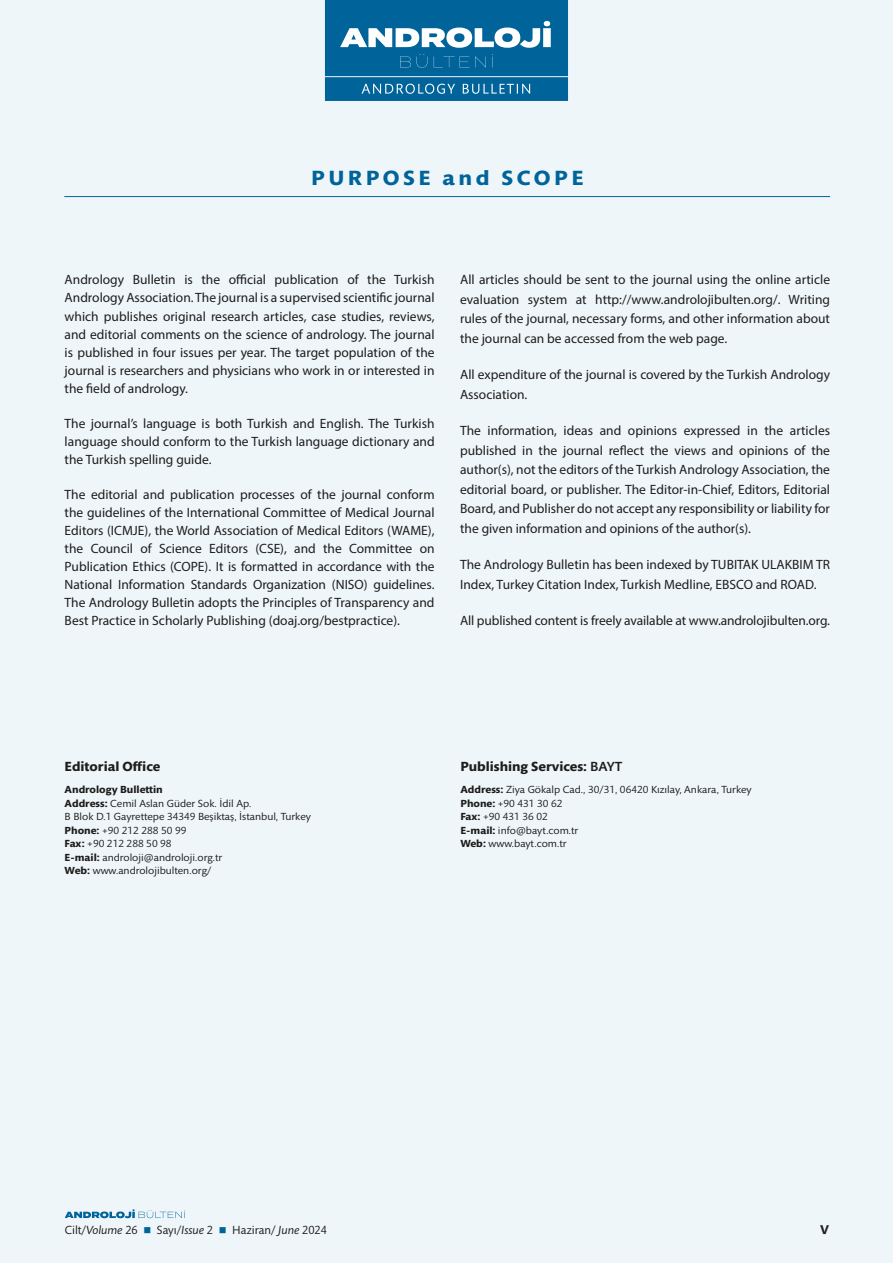
<style>
.page{position:relative;width:893px;height:1263px;background:#eff6fa}
.page>*{position:absolute;margin:0;border:0;box-sizing:border-box;transform-origin:0 0}
.t1{font:700 21px "Mundo Sans Std";letter-spacing:.15em;color:#00649a;scale:1.1 1}
.t2{font:500 18px "Mundo Sans Std";color:#1d1d1b}
.t3{font:13.5px/18px "Myriad Pro";color:#1d1d1b;text-align:justify}
.t4{font:700 13.5px "Mundo Sans Std";color:#1d1d1b;scale:1.05 1}
.t5{font:12px "Mundo Sans Std 3";color:#1d1d1b}
.t6{font:10.5px/13.5px "Mundo Sans Std";color:#1d1d1b;scale:1.05 1}
.s1{font-weight:700}
.s2{font-weight:500}
.s3{font-family:"Mundo Sans Std";font-style:italic}
.s4{color:#00649a}
</style>
<div class="page">
<svg style="left:65px;top:1209px;width:120px;height:9px"></svg>
<div style="left:326px;top:1px;width:241px;height:99px;background:#00649a"></div>
<div style="left:325px;top:0;width:243px;height:101px;border:1px solid #00649a"></div>
<hr style="left:325px;top:76px;width:243px;height:1px;background:#eff6fa">
<svg style="left:400px;top:54px;width:93px;height:14px"></svg>
<svg style="left:340px;top:21px;width:211px;height:27px"></svg>
<svg style="left:362px;top:84px;width:168px;height:10px"></svg>
<hr style="left:64px;top:196px;width:766px;height:1px;background:#00649a">
<h1 class="t1" style="left:311px;top:166px;width:249px">PURPOSE and SCOPE</h1>
<p class="t3" style="left:65px;top:271px;width:371px">Andrology Bulletin is the official publication of the Turkish Andrology Association. The journal is a supervised scientific journal which publishes original research articles, case studies, reviews, and editorial comments on the science of andrology. The journal is published in four issues per year. The target population of the journal is researchers and physicians who work in or interested in the field of andrology.</p>
<p class="t3" style="left:65px;top:414px;width:371px">The journal’s language is both Turkish and English. The Turkish language should conform to the Turkish language dictionary and the Turkish spelling guide.</p>
<p class="t3" style="left:65px;top:485px;width:371px">The editorial and publication processes of the journal conform the guidelines of the International Committee of Medical Journal Editors (ICMJE), the World Association of Medical Editors (WAME), the Council of Science Editors (CSE), and the Committee on Publication Ethics (COPE). It is formatted in accordance with the National Information Standards Organization (NISO) guidelines.<br>The Andrology Bulletin adopts the Principles of Transparency and Best Practice in Scholarly Publishing (doaj.org/bestpractice).</p>
<p class="t3" style="left:460px;top:270px;width:371px;line-height:19.5px">All articles should be sent to the journal using the online article evaluation system at http://www.androlojibulten.org/. Writing rules of the journal, necessary forms, and other information about the journal can be accessed from the web page.</p>
<p class="t3" style="left:460px;top:365px;width:371px;line-height:19.5px">All expenditure of the journal is covered by the Turkish Andrology<br>Association.</p>
<p class="t3" style="left:460px;top:421px;width:371px;line-height:19.5px">The information, ideas and opinions expressed in the articles published in the journal reflect the views and opinions of the author(s), not the editors of the Turkish Andrology Association, the editorial board, or publisher. The Editor-in-Chief, Editors, Editorial Board, and Publisher do not accept any responsibility or liability for the given information and opinions of the author(s).</p>
<p class="t3" style="left:460px;top:555px;width:371px;line-height:19.5px">The Andrology Bulletin has been indexed by TUBITAK ULAKBIM TR<br>Index, Turkey Citation Index, Turkish Medline, EBSCO and ROAD.</p>
<p class="t3" style="left:460px;top:612px;width:371px">All published content is freely available at www.androlojibulten.org.</p>
<p class="t4" style="left:65px;top:759px;width:93px">Editorial Office</p>
<p class="t6" style="left:65px;top:783px;width:236px"><span class="s1">Andrology Bullettin<br>Address:</span> Cemil Aslan Güder Sok. İdil Ap.<br>B Blok D.1 Gayrettepe 34349 Beşiktaş, İstanbul, Turkey <span class="s1">Phone:</span> +90 212 288 50 99<br><span class="s1">Fax:</span> +90 212 288 50 98<br><span class="s1">E-mail:</span> androloji@androloji.org.tr<br><span class="s1">Web:</span> www.androlojibulten.org/</p>
<p class="t4" style="left:460px;top:759px;width:156px">Publishing Services: <span class="s2">BAYT</span></p>
<p class="t6" style="left:460px;top:783px;width:279px"><span class="s1">Address:</span> Ziya Gökalp Cad., 30/31, 06420 Kızılay, Ankara, Turkey<br><span class="s1">Phone:</span> +90 431 30 62<br><span class="s1">Fax:</span> +90 431 36 02<br><span class="s1">E-mail:</span> info@bayt.com.tr<br><span class="s1">Web:</span> www.bayt.com.tr</p>
<p class="t5" style="left:65px;top:1223px;width:264px">Cilt/<span class="s3">Volume</span> 26 <span class="s4">■</span> Sayı/<span class="s3">Issue</span> 2 <span class="s4">■</span> Haziran/ <span class="s3">June</span> 2024</p>
<h2 class="t2" style="left:820px;top:1218px;width:11px">v</h2>
</div>
